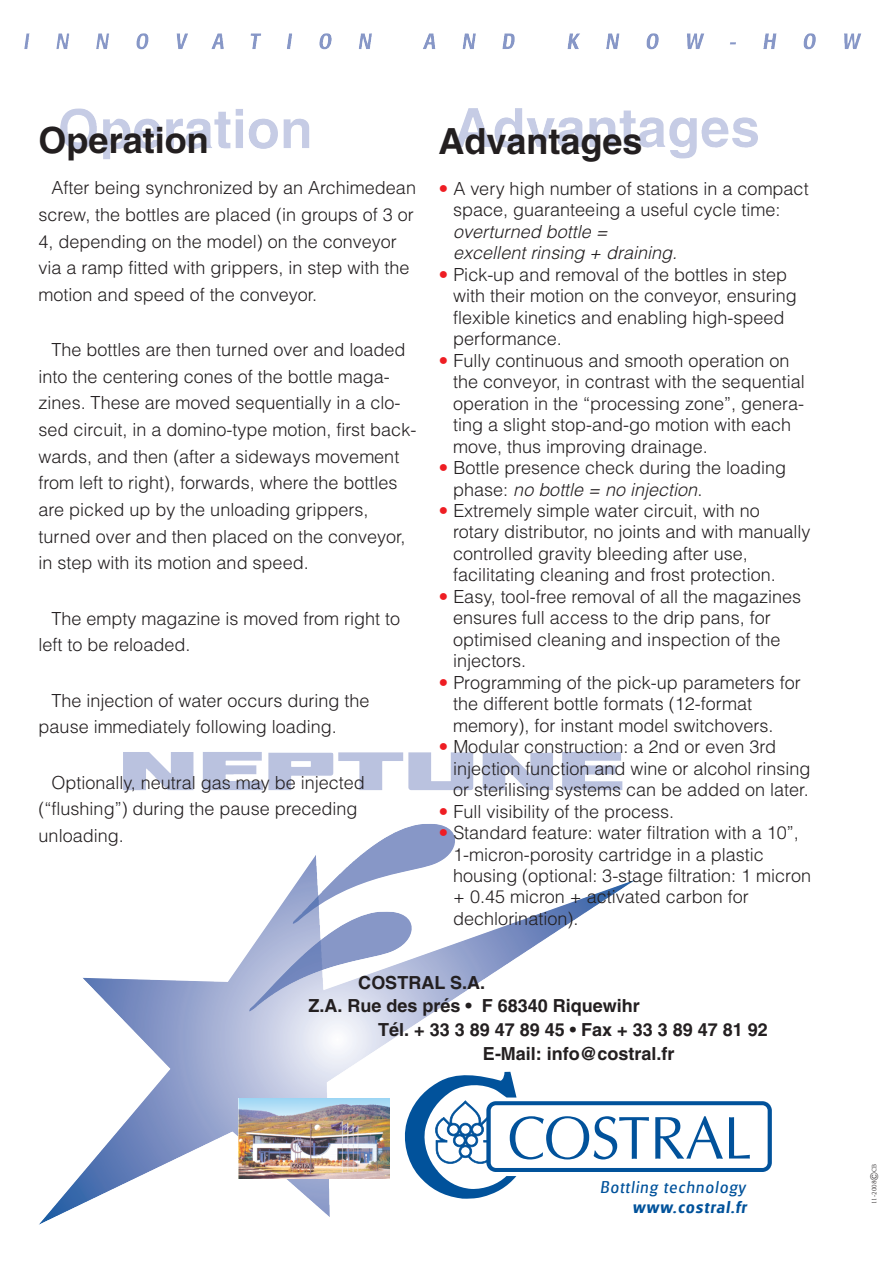
<style>
.page{position:relative;width:894px;height:1263px;background:#fff}
.page>*{position:absolute;margin:0;border:0;box-sizing:border-box;transform-origin:0 0}
.t1{font:60.6px "Ottawa";letter-spacing:-.005em;color:#01529b;scale:.95 1}
.t2{font:700 36px "Switzerland";color:#231f20}
.t3{font:300 18px/21.5px "Switzerland";color:#231f20}
.t4{font:700 18px "Switzerland";color:#231f20}
.t5{font:italic 300 18px/21.5px "Switzerland";color:#231f20}
.t6{font:italic 16.5px "Glasgow";letter-spacing:.07em;color:#01529b}
.t7{font:italic 700 16.5px "Glasgow";letter-spacing:.075em;color:#01529b}
.t8{font:6.9px "Novarese Bk BT";color:#231f20}
.s1{font-style:italic}
.s2{font-family:"Avant Garde Bk BT";font-size:10.95px}
</style>
<div class="page">
<img style="left:60px;top:108px;width:210px;height:51px">
<img style="left:455px;top:108px;width:234px;height:40px">
<img style="left:203px;top:752px;width:60px;height:38px">
<img style="left:562px;top:752px;width:61px;height:38px">
<img style="left:268px;top:752px;width:65px;height:38px">
<img style="left:338px;top:752px;width:65px;height:38px">
<img style="left:408px;top:752px;width:65px;height:38px">
<img style="left:482px;top:752px;width:71px;height:38px">
<img style="left:123px;top:752px;width:71px;height:38px">
<img style="left:39px;top:879px;width:597px;height:346px">
<img style="left:248px;top:906px;width:172px;height:107px">
<img style="left:291px;top:824px;width:172px;height:101px">
<img style="left:24px;top:33px;width:635px;height:16px">
<img style="left:239px;top:1099px;width:150px;height:79px">
<svg style="left:402px;top:1071px;width:370px;height:128px"></svg>
<svg style="left:440px;top:829px;width:7px;height:7px"></svg>
<h2 class="t2" style="left:39px;top:127px;width:172px">Operation</h2>
<h2 class="t2" style="left:438px;top:127px;width:206px">Advantages</h2>
<p class="t3" style="left:453px;top:179px;width:357px">A very high number of stations in a compact space, guaranteeing a useful cycle time:</p>
<p class="t5" style="left:453px;top:222px;width:225px">overturned bottle = excellent rinsing + draining.</p>
<p class="t3" style="left:453px;top:265px;width:359px">Pick-up and removal of the bottles in step with their motion on the conveyor, ensuring flexible kinetics and enabling high-speed performance.<br>Fully continuous and smooth operation on the conveyor, in contrast with the sequential operation in the “processing zone”, genera&shy;ting a slight stop-and-go motion with each move, thus improving drainage.<br>Bottle presence check during the loading phase: <span class="s1">no bottle = no injection</span>.<br>Extremely simple water circuit, with no<br>rotary distributor, no joints and with manually controlled gravity bleeding after use, facilitating cleaning and frost protection.<br>Easy, tool-free removal of all the magazines ensures full access to the drip pans, for optimised cleaning and inspection of the injectors.<br>Programming of the pick-up parameters for the different bottle formats (12-format memory), for instant model switchovers.<br>Modular construction: a 2nd or even 3rd injection function and wine or alcohol rinsing or sterilising systems can be added on later.<br>Full visibility of the process.<br>Standard feature: water filtration with a 10”, 1-micron-porosity cartridge in a plastic housing (optional: 3-stage filtration: 1 micron + 0.45 micron + activated carbon for dechlorination).</p>
<p class="t3" style="left:39px;top:176px;width:379px;line-height:26.5px;text-indent:13px">After being synchronized by an Archimedean screw, the bottles are placed (in groups of 3 or 4, depending on the model) on the conveyor via a ramp fitted with grippers, in step with the motion and speed of the conveyor.</p>
<p class="t3" style="left:39px;top:338px;width:379px;line-height:26.5px;text-indent:13px">The bottles are then turned over and loaded into the centering cones of the bottle maga&shy;zines. These are moved sequentially in a clo&shy;sed circuit, in a domino-type motion, first back&shy;wards, and then (after a sideways movement from left to right), forwards, where the bottles are picked up by the unloading grippers, turned over and then placed on the conveyor, in step with its motion and speed.</p>
<p class="t3" style="left:39px;top:607px;width:363px;line-height:26.5px;text-indent:13px">The empty magazine is moved from right to left to be reloaded.</p>
<p class="t3" style="left:39px;top:689px;width:332px;line-height:26.5px;text-indent:13px">The injection of water occurs during the pause immediately following loading.</p>
<p class="t3" style="left:39px;top:771px;width:328px;line-height:26.5px;text-indent:13px">Optionally, neutral gas may be injected (“flushing”) during the pause preceding unloading.</p>
<p class="t4" style="left:358px;top:976px;width:128px">COSTRAL S.A.</p>
<p class="t4" style="left:308px;top:999px;width:333px">Z.A. Rue des prés • F 68340 Riquewihr</p>
<p class="t4" style="left:378px;top:1023px;width:391px">Tél. + 33 3 89 47 89 45 • Fax + 33 3 89 47 81 92</p>
<p class="t4" style="left:483px;top:1046px;width:193px">E-Mail: info@costral.fr</p>
<h1 class="t1" style="left:508px;top:1113px;width:260px">COSTRAL</h1>
<p class="t6" style="left:600px;top:1178px;width:147px">Bottling technology</p>
<p class="t7" style="left:633px;top:1197px;width:115px">www.costral.fr</p>
<p class="t8" style="left:871px;top:1204px;width:42px;rotate:-90deg">11-2008<span class="s2">©</span>CB</p>
</div>
